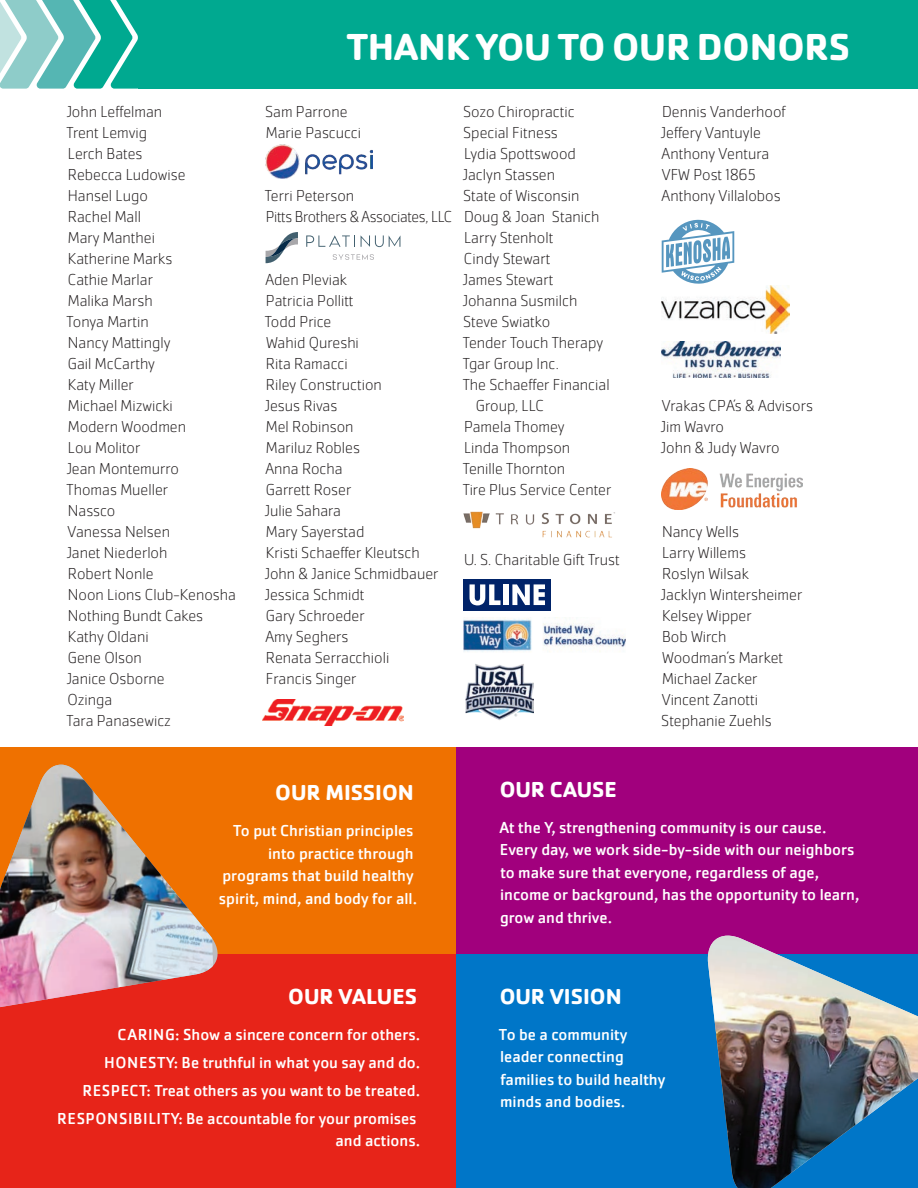
<style>
.page{position:relative;width:918px;height:1188px;background:#fff}
.page>*{position:absolute;margin:0;border:0;box-sizing:border-box;transform-origin:0 0}
.Heading{font:700 39px "Cachet Pro";letter-spacing:-.005em;color:#fff}
.Body{font:700 22.5px "Cachet Pro";color:#fff}
.Body-2{font:200 16.5px/21px "Cachet Pro";color:#231f20}
.Body-3{font:16.5px/22.5px "Cachet Pro";color:#fff}
.Body-4{font:200 16.5px "Cachet Pro";letter-spacing:-.02em;color:#231f20}
</style>
<div class="page">
<div style="left:0;top:747px;width:456px;height:207px;background:#ef7100"></div>
<div style="left:0;top:954px;width:456px;height:234px;background:#e72419"></div>
<div style="left:456px;top:747px;width:462px;height:207px;background:#a1007d"></div>
<div style="left:456px;top:954px;width:462px;height:234px;background:#0076c8"></div>
<div style="left:139px;top:0;width:779px;height:88px;background:#00a990"></div>
<svg style="left:0;top:0;width:170px;height:89px"></svg>
<img style="left:707px;top:936px;width:211px;height:252px">
<img style="left:263px;top:699px;width:140px;height:27px">
<img style="left:464px;top:511px;width:151px;height:27px">
<div style="left:464px;top:579px;width:87px;height:32px;background:#002369"></div>
<svg style="left:470px;top:584px;width:31px;height:21px"></svg>
<div style="left:503px;top:584px;width:6px;height:21px;background:#fff"></div>
<svg style="left:512px;top:584px;width:33px;height:21px"></svg>
<svg style="left:662px;top:219px;width:72px;height:65px"></svg>
<img style="left:662px;top:286px;width:127px;height:47px">
<svg style="left:266px;top:232px;width:32px;height:31px"></svg>
<svg style="left:306px;top:235px;width:49px;height:12px"></svg>
<svg style="left:361px;top:235px;width:39px;height:12px"></svg>
<svg style="left:333px;top:254px;width:41px;height:6px"></svg>
<img style="left:266px;top:145px;width:106px;height:34px">
<img style="left:464px;top:618px;width:162px;height:34px">
<img style="left:465px;top:664px;width:69px;height:56px">
<img style="left:662px;top:469px;width:141px;height:40px">
<img style="left:662px;top:341px;width:118px;height:37px">
<img style="left:0;top:765px;width:213px;height:242px">
<p class="Body-2" style="left:66px;top:101px;width:97px">John Leffelman</p>
<p class="Body-2" style="left:67px;top:122px;width:82px">Trent Lemvig</p>
<p class="Body-2" style="left:68px;top:143px;width:76px">Lerch Bates</p>
<p class="Body-2" style="left:68px;top:164px;width:119px">Rebecca Ludowise</p>
<p class="Body-2" style="left:68px;top:185px;width:81px">Hansel Lugo</p>
<p class="Body-2" style="left:68px;top:206px;width:75px">Rachel Mall</p>
<p class="Body-2" style="left:68px;top:227px;width:89px">Mary Manthei</p>
<p class="Body-2" style="left:68px;top:249px;width:106px">Katherine Marks</p>
<p class="Body-2" style="left:68px;top:270px;width:87px">Cathie Marlar</p>
<p class="Body-2" style="left:68px;top:291px;width:86px">Malika Marsh</p>
<p class="Body-2" style="left:67px;top:312px;width:84px">Tonya Martin</p>
<p class="Body-2" style="left:68px;top:333px;width:104px">Nancy Mattingly</p>
<p class="Body-2" style="left:68px;top:354px;width:89px">Gail McCarthy</p>
<p class="Body-2" style="left:68px;top:375px;width:67px">Katy Miller</p>
<p class="Body-2" style="left:68px;top:396px;width:107px">Michael Mizwicki</p>
<p class="Body-2" style="left:68px;top:417px;width:120px">Modern Woodmen</p>
<p class="Body-2" style="left:68px;top:438px;width:74px">Lou Molitor</p>
<p class="Body-2" style="left:66px;top:459px;width:114px">Jean Montemurro</p>
<p class="Body-2" style="left:67px;top:480px;width:103px">Thomas Mueller</p>
<p class="Body-2" style="left:68px;top:501px;width:49px">Nassco</p>
<p class="Body-2" style="left:68px;top:522px;width:104px">Vanessa Nelsen</p>
<p class="Body-2" style="left:66px;top:543px;width:103px">Janet Niederloh</p>
<p class="Body-2" style="left:68px;top:564px;width:87px">Robert Nonle</p>
<p class="Body-2" style="left:68px;top:585px;width:170px">Noon Lions Club-Kenosha</p>
<p class="Body-2" style="left:68px;top:606px;width:137px">Nothing Bundt Cakes</p>
<p class="Body-2" style="left:68px;top:627px;width:82px">Kathy Oldani</p>
<p class="Body-2" style="left:68px;top:648px;width:76px">Gene Olson</p>
<p class="Body-2" style="left:66px;top:669px;width:100px">Janice Osborne</p>
<p class="Body-2" style="left:68px;top:690px;width:46px">Ozinga</p>
<p class="Body-2" style="left:67px;top:711px;width:106px">Tara Panasewicz</p>
<p class="Heading" style="left:347px;top:22px;width:505px">THANK YOU TO OUR DONORS</p>
<p class="Body-2" style="left:265px;top:102px;width:84px">Sam Parrone</p>
<p class="Body-2" style="left:266px;top:123px;width:97px">Marie Pascucci</p>
<p class="Body-2" style="left:265px;top:186px;width:91px">Terri Peterson</p>
<p class="Body-4" style="left:266px;top:207px;width:188px">Pitts Brothers &amp; Associates, LLC</p>
<p class="Body-2" style="left:265px;top:269px;width:83px">Aden Pleviak</p>
<p class="Body-2" style="left:266px;top:290px;width:89px">Patricia Pollitt</p>
<p class="Body-2" style="left:265px;top:311px;width:68px">Todd Price</p>
<p class="Body-2" style="left:266px;top:332px;width:94px">Wahid Qureshi</p>
<p class="Body-2" style="left:266px;top:353px;width:83px">Rita Ramacci</p>
<p class="Body-2" style="left:266px;top:374px;width:118px">Riley Construction</p>
<p class="Body-2" style="left:264px;top:395px;width:75px">Jesus Rivas</p>
<p class="Body-2" style="left:266px;top:417px;width:89px">Mel Robinson</p>
<p class="Body-2" style="left:266px;top:438px;width:96px">Mariluz Robles</p>
<p class="Body-2" style="left:265px;top:459px;width:79px">Anna Rocha</p>
<p class="Body-2" style="left:266px;top:480px;width:87px">Garrett Roser</p>
<p class="Body-2" style="left:264px;top:501px;width:78px">Julie Sahara</p>
<p class="Body-2" style="left:266px;top:522px;width:100px">Mary Sayerstad</p>
<p class="Body-2" style="left:266px;top:543px;width:155px">Kristi Schaeffer Kleutsch</p>
<p class="Body-2" style="left:264px;top:564px;width:176px">John &amp; Janice Schmidbauer</p>
<p class="Body-2" style="left:264px;top:585px;width:102px">Jessica Schmidt</p>
<p class="Body-2" style="left:266px;top:606px;width:100px">Gary Schroeder</p>
<p class="Body-2" style="left:265px;top:627px;width:85px">Amy Seghers</p>
<p class="Body-2" style="left:266px;top:648px;width:125px">Renata Serracchioli</p>
<p class="Body-2" style="left:266px;top:669px;width:92px">Francis Singer</p>
<p class="Body-2" style="left:463px;top:102px;width:113px">Sozo Chiropractic</p>
<p class="Body-2" style="left:463px;top:123px;width:96px">Special Fitness</p>
<p class="Body-2" style="left:464px;top:144px;width:113px">Lydia Spottswood</p>
<p class="Body-2" style="left:462px;top:165px;width:94px">Jaclyn Stassen</p>
<p class="Body-2" style="left:463px;top:186px;width:118px">State of Wisconsin</p>
<p class="Body-2" style="left:464px;top:207px;width:137px">Doug &amp; Joan Stanich</p>
<p class="Body-2" style="left:464px;top:228px;width:91px">Larry Stenholt</p>
<p class="Body-2" style="left:464px;top:249px;width:88px">Cindy Stewart</p>
<p class="Body-2" style="left:462px;top:270px;width:92px">James Stewart</p>
<p class="Body-2" style="left:462px;top:291px;width:117px">Johanna Susmilch</p>
<p class="Body-2" style="left:463px;top:312px;width:89px">Steve Swiatko</p>
<p class="Body-2" style="left:463px;top:333px;width:142px">Tender Touch Therapy</p>
<p class="Body-2" style="left:463px;top:354px;width:98px">Tgar Group Inc.</p>
<p class="Body-2" style="left:476px;top:375px;width:135px;text-indent:-13px">The Schaeffer Financial<br>Group, LLC</p>
<p class="Body-2" style="left:464px;top:417px;width:102px">Pamela Thomey</p>
<p class="Body-2" style="left:464px;top:438px;width:108px">Linda Thompson</p>
<p class="Body-2" style="left:463px;top:459px;width:104px">Tenille Thornton</p>
<p class="Body-2" style="left:463px;top:480px;width:150px">Tire Plus Service Center</p>
<p class="Body-2" style="left:464px;top:549px;width:157px">U. S. Charitable Gift Trust</p>
<p class="Body-2" style="left:662px;top:102px;width:125px">Dennis Vanderhoof</p>
<p class="Body-2" style="left:661px;top:123px;width:102px">Jeffery Vantuyle</p>
<p class="Body-2" style="left:662px;top:144px;width:109px">Anthony Ventura</p>
<p class="Body-2" style="left:662px;top:165px;width:95px">VFW Post 1865</p>
<p class="Body-2" style="left:662px;top:186px;width:121px">Anthony Villalobos</p>
<p class="Body-2" style="left:662px;top:396px;width:153px">Vrakas CPA’s &amp; Advisors</p>
<p class="Body-2" style="left:661px;top:417px;width:65px">Jim Wavro</p>
<p class="Body-2" style="left:661px;top:438px;width:121px">John &amp; Judy Wavro</p>
<p class="Body-2" style="left:662px;top:522px;width:78px">Nancy Wells</p>
<p class="Body-2" style="left:662px;top:543px;width:85px">Larry Willems</p>
<p class="Body-2" style="left:662px;top:564px;width:88px">Roslyn Wilsak</p>
<p class="Body-2" style="left:661px;top:585px;width:143px">Jacklyn Wintersheimer</p>
<p class="Body-2" style="left:662px;top:606px;width:91px">Kelsey Wipper</p>
<p class="Body-2" style="left:662px;top:627px;width:66px">Bob Wirch</p>
<p class="Body-2" style="left:662px;top:648px;width:123px">Woodman’s Market</p>
<p class="Body-2" style="left:662px;top:669px;width:97px">Michael Zacker</p>
<p class="Body-2" style="left:662px;top:690px;width:98px">Vincent Zanotti</p>
<p class="Body-2" style="left:661px;top:711px;width:112px">Stephanie Zuehls</p>
<p class="Body" style="left:275px;top:779px;width:140px">OUR MISSION</p>
<p class="Body-3" style="left:219px;top:820px;width:200px;text-align:right">To put Christian principles into practice through programs that build healthy spirit, mind, and body for all.</p>
<p class="Body" style="left:288px;top:982px;width:130px">OUR VALUES</p>
<p class="Body-3" style="left:118px;top:1023px;width:304px">CARING: Show a sincere concern for others.</p>
<p class="Body-3" style="left:104px;top:1051px;width:317px">HONESTY: Be truthful in what you say and do.</p>
<p class="Body-3" style="left:82px;top:1079px;width:339px">RESPECT: Treat others as you want to be treated.</p>
<p class="Body-3" style="left:57px;top:1107px;width:364px;text-align:right">RESPONSIBILITY: Be accountable for your promises and actions.</p>
<p class="Body" style="left:500px;top:775px;width:119px">OUR CAUSE</p>
<p class="Body-3" style="left:499px;top:816px;width:362px">At the Y, strengthening community is our cause.<br>Every day, we work side-by-side with our neighbors to make sure that everyone, regardless of age, income or background, has the opportunity to learn, grow and thrive.</p>
<p class="Body" style="left:500px;top:982px;width:123px">OUR VISION</p>
<p class="Body-3" style="left:499px;top:1023px;width:168px">To be a community leader connecting families to build healthy minds and bodies.</p>
</div>
